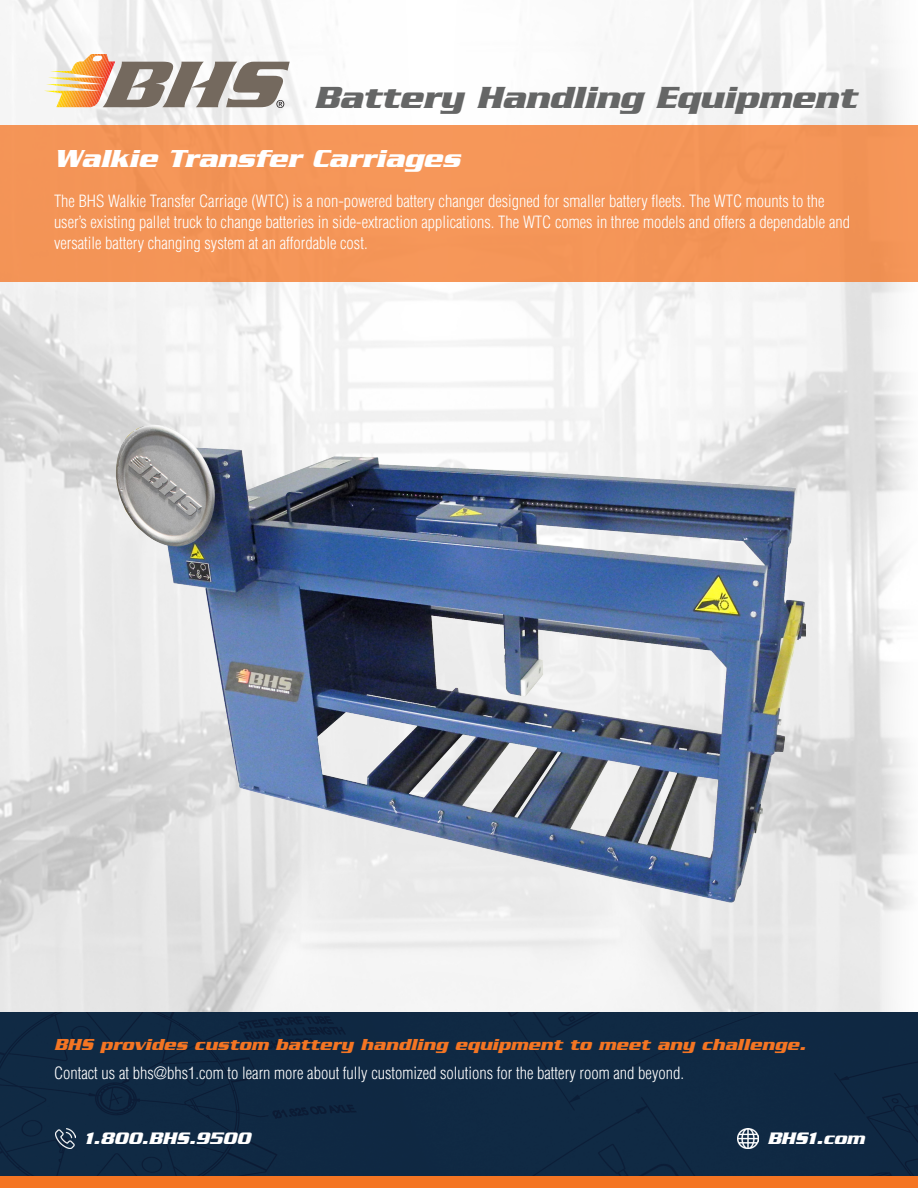
<style>
.page{position:relative;width:918px;height:1188px;background:#fff}
.page>*{position:absolute;margin:0;border:0;box-sizing:border-box;transform-origin:0 0}
.t1{font:italic 700 33px "Serpentine Std";color:#656666}
.t2{font:italic 700 27px "Serpentine Std";color:#fff}
.t3{font:italic 700 18px "Serpentine Std";letter-spacing:-.005em;color:#fff}
.t4{font:italic 700 17.25px "Serpentine Std";letter-spacing:.01em;color:#f47523}
.t5{font:300 condensed 16.5px/21px "Helvetica LT Std";color:#fff}
</style>
<div class="page">
<img style="left:0;top:0;width:909px;height:1012px">
<div style="left:0;top:125px;width:918px;height:157px;background:#f49558"></div>
<svg style="left:44px;top:54px;width:246px;height:54px"></svg>
<div style="left:0;top:1175px;width:918px;height:13px;background:#f47523"></div>
<div style="left:0;top:1012px;width:918px;height:163px;background:#102943"></div>
<img style="left:738px;top:1128px;width:20px;height:21px">
<img style="left:56px;top:1128px;width:20px;height:21px">
<img style="left:113px;top:421px;width:692px;height:484px">
<h1 class="t1" style="left:314px;top:78px;width:544px">Battery Handling Equipment</h1>
<h2 class="t2" style="left:54px;top:143px;width:408px">Walkie Transfer Carriages</h2>
<p class="t5" style="left:54px;top:191px;width:798px">The BHS Walkie Transfer Carriage (WTC) is a non-powered battery changer designed for smaller battery fleets. The WTC mounts to the user’s existing pallet truck to change batteries in side-extraction applications. The WTC comes in three models and offers a dependable and versatile battery changing system at an affordable cost.</p>
<p class="t4" style="left:54px;top:1035px;width:753px">BHS provides custom battery handling equipment to meet any challenge.</p>
<p class="t5" style="left:54px;top:1062px;width:632px">Contact us at bhs@bhs1.com to learn more about fully customized solutions for the battery room and beyond.</p>
<p class="t3" style="left:85px;top:1128px;width:167px">1.800.BHS.9500</p>
<p class="t3" style="left:767px;top:1128px;width:98px">BHS1.com</p>
<p class="t3" style="left:769px;top:1131px;width:96px">bhs1.com</p>
</div>
